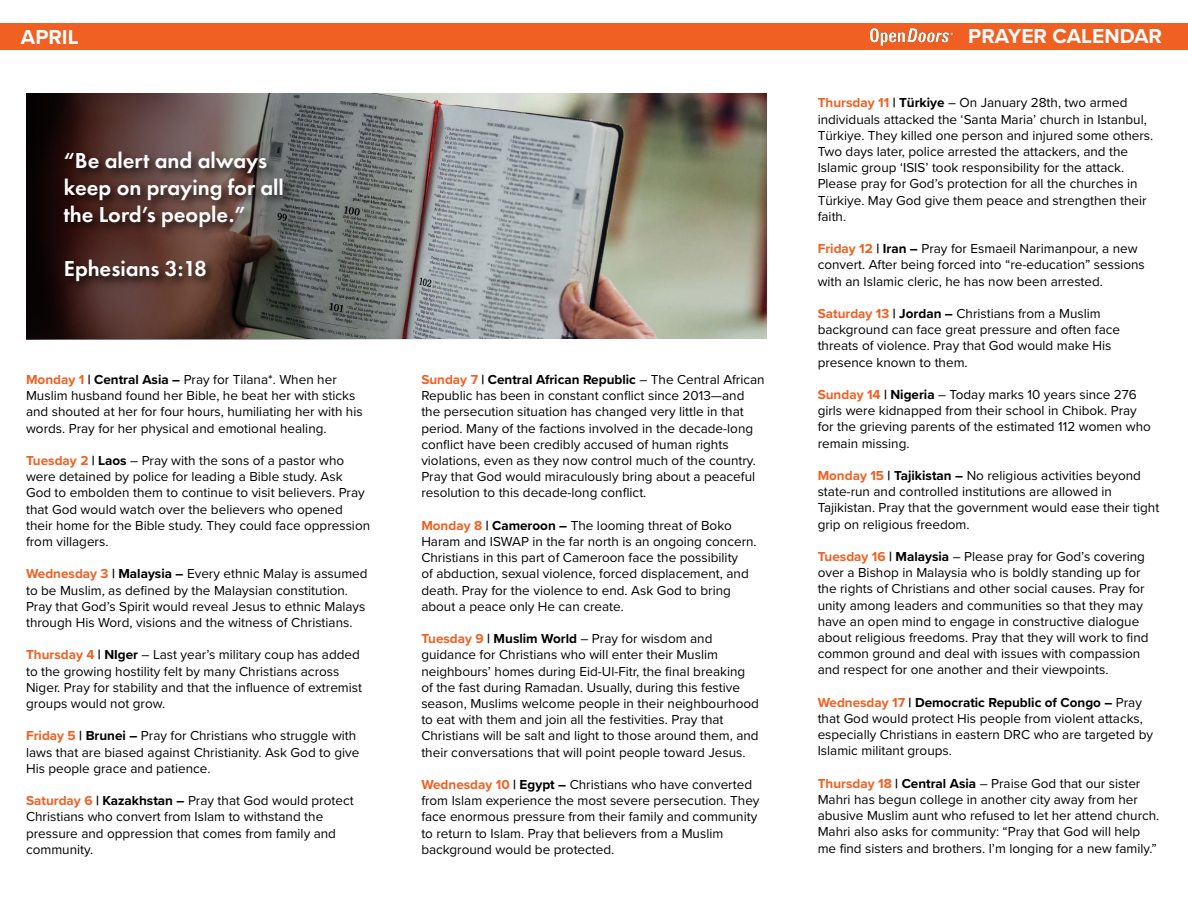
<style>
.page{position:relative;width:1188px;height:918px;background:#fff}
.page>*{position:absolute;margin:0;border:0;box-sizing:border-box;transform-origin:0 0}
.t1{font:600 22.5px/27px "Futura PT";color:#fff}
.t2{font:700 21px "Proxima Nova";color:#fff}
.t3{font:13.5px/16.2px "Proxima Nova";color:#000}
.s1{font-weight:700;color:#ef6123}
.s2{font-weight:700}
</style>
<div class="page">
<div style="left:0;top:23px;width:1188px;height:27px;background:#f06022"></div>
<img style="left:870px;top:29px;width:84px;height:17px">
<img style="left:26px;top:93px;width:740px;height:245px">
<svg style="left:26px;top:94px;width:558px;height:245px;background:#777474"></svg>
<div style="left:61px;top:148px;width:234px;height:145px;background:#000;opacity:.79"></div>
<h2 class="t2" style="left:21px;top:21px;width:59px">APRIL</h2>
<h2 class="t2" style="left:968px;top:21px;width:195px">PRAYER CALENDAR</h2>
<h1 class="t1" style="left:64px;top:146px;width:222px">“Be alert and always keep on praying for all the Lord’s people.”</h1>
<h1 class="t1" style="left:64px;top:254px;width:145px">Ephesians 3:18</h1>
<p class="t3" style="left:26px;top:371px;width:338px"><span class="s1">Monday 1</span> <span class="s2">| Central Asia –</span> Pray for Tilana*. When her Muslim husband found her Bible, he beat her with sticks and shouted at her for four hours, humiliating her with his words. Pray for her physical and emotional healing.</p>
<p class="t3" style="left:26px;top:452px;width:346px"><span class="s1">Tuesday 2</span> <span class="s2">| Laos</span> – Pray with the sons of a pastor who were detained by police for leading a Bible study. Ask God to embolden them to continue to visit believers. Pray that God would watch over the believers who opened their home for the Bible study. They could face oppression from villagers.</p>
<p class="t3" style="left:26px;top:565px;width:343px"><span class="s1">Wednesday 3</span> <span class="s2">| Malaysia –</span> Every ethnic Malay is assumed to be Muslim, as defined by the Malaysian constitution.<br>Pray that God’s Spirit would reveal Jesus to ethnic Malays through His Word, visions and the witness of Christians.</p>
<p class="t3" style="left:26px;top:646px;width:338px"><span class="s1">Thursday 4</span> <span class="s2">| NIger</span> – Last year’s military coup has added to the growing hostility felt by many Christians across Niger. Pray for stability and that the influence of extremist groups would not grow.</p>
<p class="t3" style="left:26px;top:727px;width:335px"><span class="s1">Friday 5</span> <span class="s2">| Brunei –</span> Pray for Christians who struggle with laws that are biased against Christianity. Ask God to give<br>His people grace and patience.</p>
<p class="t3" style="left:26px;top:792px;width:329px"><span class="s1">Saturday 6</span> <span class="s2">| Kazakhstan –</span> Pray that God would protect Christians who convert from Islam to withstand the pressure and oppression that comes from family and community.</p>
<p class="t3" style="left:421px;top:371px;width:345px"><span class="s1">Sunday 7</span> <span class="s2">| Central African Republic</span> – The Central African Republic has been in constant conflict since 2013—and the persecution situation has changed very little in that period. Many of the factions involved in the decade-long conflict have been credibly accused of human rights violations, even as they now control much of the country.<br>Pray that God would miraculously bring about a peaceful resolution to this decade-long conflict.</p>
<p class="t3" style="left:421px;top:517px;width:337px"><span class="s1">Monday 8</span> <span class="s2">| Cameroon –</span> The looming threat of Boko Haram and ISWAP in the far north is an ongoing concern.<br>Christians in this part of Cameroon face the possibility<br>of abduction, sexual violence, forced displacement, and death. Pray for the violence to end. Ask God to bring about a peace only He can create.</p>
<p class="t3" style="left:421px;top:630px;width:339px"><span class="s1">Tuesday 9</span> <span class="s2">| Muslim World</span> – Pray for wisdom and guidance for Christians who will enter their Muslim neighbours’ homes during Eid-Ul-Fitr, the final breaking of the fast during Ramadan. Usually, during this festive season, Muslims welcome people in their neighbourhood to eat with them and join all the festivities. Pray that Christians will be salt and light to those around them, and their conversations that will point people toward Jesus.</p>
<p class="t3" style="left:421px;top:776px;width:340px"><span class="s1">Wednesday 10</span> <span class="s2">| Egypt –</span> Christians who have converted from Islam experience the most severe persecution. They face enormous pressure from their family and community to return to Islam. Pray that believers from a Muslim background would be protected.</p>
<p class="t3" style="left:818px;top:94px;width:337px"><span class="s1">Thursday 11</span> <span class="s2">| Türkiye</span> – On January 28th, two armed individuals attacked the ‘Santa Maria’ church in Istanbul, Türkiye. They killed one person and injured some others.<br>Two days later, police arrested the attackers, and the Islamic group ‘ISIS’ took responsibility for the attack.<br>Please pray for God’s protection for all the churches in Türkiye. May God give them peace and strengthen their faith.</p>
<p class="t3" style="left:818px;top:240px;width:329px"><span class="s1">Friday 12</span> <span class="s2">| Iran –</span> Pray for Esmaeil Narimanpour, a new convert. After being forced into “re-education” sessions with an Islamic cleric, he has now been arrested.</p>
<p class="t3" style="left:818px;top:305px;width:304px"><span class="s1">Saturday 13</span> <span class="s2">| Jordan –</span> Christians from a Muslim background can face great pressure and often face threats of violence. Pray that God would make His presence known to them.</p>
<p class="t3" style="left:818px;top:386px;width:335px"><span class="s1">Sunday 14</span> <span class="s2">| Nigeria</span> – Today marks 10 years since 276 girls were kidnapped from their school in Chibok. Pray for the grieving parents of the estimated 112 women who remain missing.</p>
<p class="t3" style="left:818px;top:467px;width:343px"><span class="s1">Monday 15</span> <span class="s2">| Tajikistan –</span> No religious activities beyond state-run and controlled institutions are allowed in Tajikistan. Pray that the government would ease their tight grip on religious freedom.</p>
<p class="t3" style="left:818px;top:548px;width:333px"><span class="s1">Tuesday 16</span> <span class="s2">| Malaysia</span> – Please pray for God’s covering over a Bishop in Malaysia who is boldly standing up for the rights of Christians and other social causes. Pray for unity among leaders and communities so that they may have an open mind to engage in constructive dialogue about religious freedoms. Pray that they will work to find common ground and deal with issues with compassion and respect for one another and their viewpoints.</p>
<p class="t3" style="left:818px;top:694px;width:337px"><span class="s1">Wednesday 17</span> <span class="s2">| Democratic Republic of Congo –</span> Pray that God would protect His people from violent attacks, especially Christians in eastern DRC who are targeted by Islamic militant groups.</p>
<p class="t3" style="left:818px;top:775px;width:343px"><span class="s1">Thursday 18</span> <span class="s2">| Central Asia</span> – Praise God that our sister Mahri has begun college in another city away from her abusive Muslim aunt who refused to let her attend church.<br>Mahri also asks for community: “Pray that God will help me find sisters and brothers. I’m longing for a new family.”</p>
</div>
